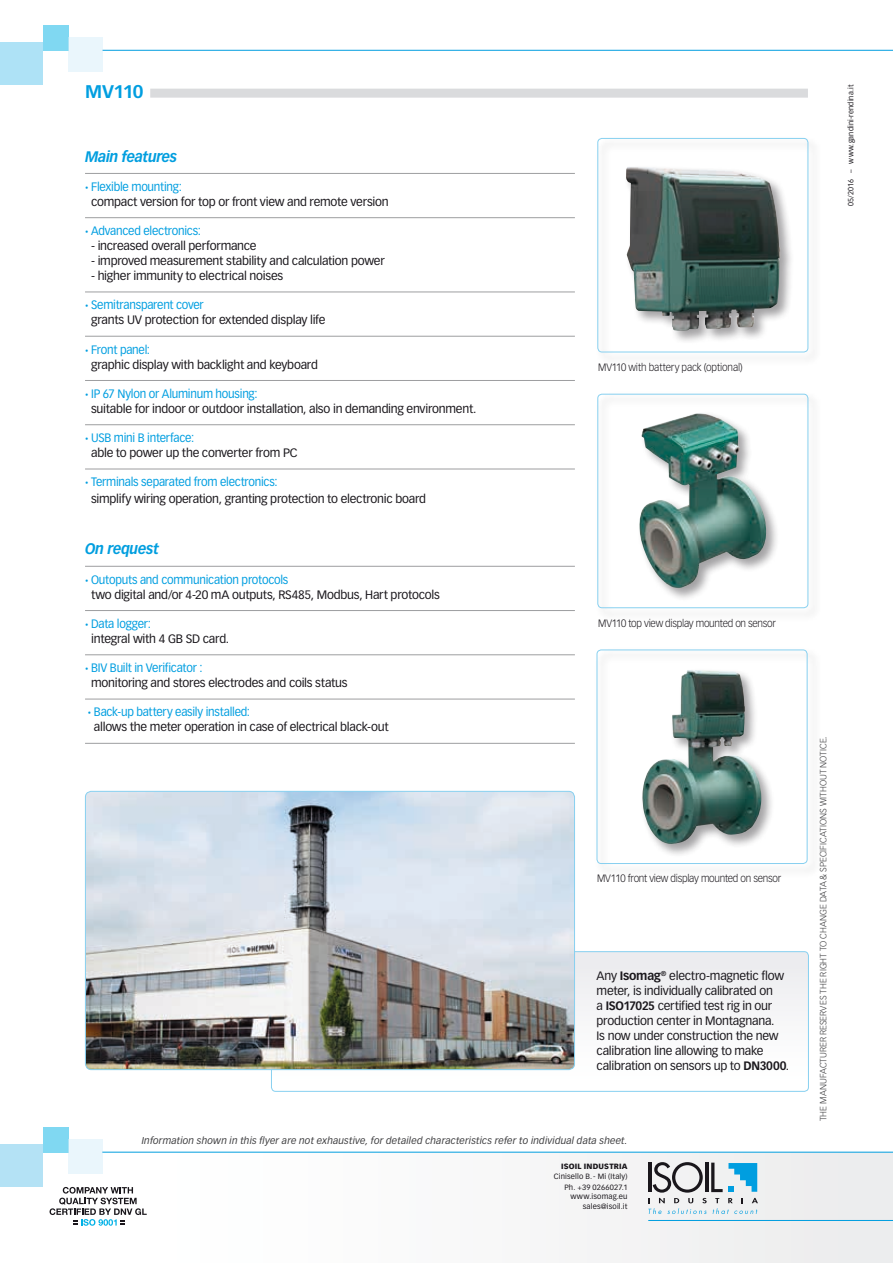
<style>
.page{position:relative;width:893px;height:1263px;background:#fff}
.page>*{position:absolute;margin:0;border:0;box-sizing:border-box;transform-origin:0 0}
.t1{font:700 18px "Vectora LT Std";letter-spacing:-.035em;color:#009ee0}
.t2{font:italic 700 15px "Vectora LT Std";letter-spacing:-.025em;color:#009edf;scale:.95 1}
.t3{font:12px/15px "Vectora LT Std";letter-spacing:-.02em;color:#1a171c}
.t4{font:12px "Vectora LT Std";letter-spacing:-.02em;color:#009ee0;scale:.95 1}
.t5{font:300 10.5px "Vectora LT Std";letter-spacing:-.03em;color:#1a171c;scale:.95 1}
.t6{font:300 10.5px "Vectora LT Std";letter-spacing:-.01em;color:#1a171c;scale:.95 1}
.t7{font:italic 9.75px "Vectora LT Std";letter-spacing:.015em;color:#3e3e40}
.t8{font:300 9px "Vectora LT Std";letter-spacing:.005em;color:#3e3e40}
.t9{font:7.5px/11.1px "Vectora LT Std";letter-spacing:.02em;color:#1a171c;text-align:right}
.t10{font:7.5px "Vectora LT Std";letter-spacing:.02em;color:#1a171c;scale:.95 1}
.t11{font:900 7.5px "Vectora LT Std";letter-spacing:.025em;color:#1a171c}
.s1{font-weight:900;color:#009ee0}
.s2{color:#009ee0}
.s3{font-weight:900}
.s4{font-weight:700}
</style>
<div class="page">
<svg style="left:273px;top:953px;width:534px;height:118px"></svg>
<div style="left:271px;top:951px;width:538px;height:141px;border:1px solid #87d0f0;border-radius:4px"></div>
<div style="left:43px;top:25px;width:26px;height:26px;background:#80d8f2"></div>
<div style="left:69px;top:38px;width:34px;height:34px;background:#eaf6fc"></div>
<div style="left:0;top:43px;width:43px;height:42px;background:#aee2f6"></div>
<hr style="left:103px;top:50px;width:790px;height:1px;background:#009ee0">
<hr style="left:85px;top:173px;width:490px;height:1px;background:#9d9ea0">
<hr style="left:85px;top:217px;width:490px;height:1px;background:#9d9ea0">
<hr style="left:85px;top:292px;width:490px;height:1px;background:#9d9ea0">
<hr style="left:85px;top:336px;width:490px;height:1px;background:#9d9ea0">
<hr style="left:85px;top:380px;width:490px;height:1px;background:#9d9ea0">
<hr style="left:85px;top:424px;width:490px;height:1px;background:#9d9ea0">
<hr style="left:85px;top:469px;width:490px;height:1px;background:#9d9ea0">
<hr style="left:85px;top:566px;width:490px;height:1px;background:#9d9ea0">
<hr style="left:85px;top:610px;width:490px;height:1px;background:#9d9ea0">
<hr style="left:85px;top:654px;width:490px;height:1px;background:#9d9ea0">
<hr style="left:85px;top:699px;width:490px;height:1px;background:#9d9ea0">
<hr style="left:85px;top:743px;width:490px;height:1px;background:#9d9ea0">
<div style="left:150px;top:89px;width:658px;height:9px;background:#dadbdd"></div>
<div style="left:597px;top:138px;width:211px;height:214px;border:1px solid #87d0f0;border-radius:4px"></div>
<div style="left:624px;top:165px;width:170px;height:180px;background:#1a171c;opacity:.4"></div>
<img style="left:626px;top:167px;width:154px;height:164px">
<div style="left:597px;top:394px;width:211px;height:214px;border:1px solid #87d0f0;border-radius:4px"></div>
<div style="left:637px;top:412px;width:143px;height:190px;background:#1a171c;opacity:.4"></div>
<img style="left:637px;top:413px;width:131px;height:176px">
<div style="left:597px;top:649px;width:210px;height:215px;border:1px solid #87d0f0;border-radius:4px"></div>
<div style="left:640px;top:668px;width:135px;height:190px;background:#1a171c;opacity:.4"></div>
<img style="left:642px;top:670px;width:120px;height:175px">
<img style="left:86px;top:791px;width:488px;height:279px">
<div style="left:85px;top:791px;width:490px;height:279px;border:1px solid #87d0f0;border-radius:6px"></div>
<div style="left:104px;top:1152px;width:789px;height:111px;background:#f8f8f8"></div>
<div style="left:43px;top:1127px;width:25px;height:25px;background:#80d8f2"></div>
<div style="left:68px;top:1140px;width:34px;height:34px;background:#eaf6fc"></div>
<div style="left:0;top:1144px;width:43px;height:43px;background:#b4e2f5"></div>
<hr style="left:102px;top:1152px;width:791px;height:1px;background:#009edf">
<hr style="left:648px;top:1220px;width:245px;height:1px;background:#009edf">
<svg style="left:50px;top:1187px;width:97px;height:39px"></svg>
<hr style="left:648px;top:1162px;width:4px;height:30px;background:#1a171c">
<svg style="left:653px;top:1162px;width:50px;height:30px"></svg>
<hr style="left:705px;top:1162px;width:3px;height:30px;background:#1a171c">
<svg style="left:711px;top:1162px;width:46px;height:30px"></svg>
<svg style="left:648px;top:1198px;width:59px;height:16px"></svg>
<svg style="left:713px;top:1198px;width:45px;height:16px"></svg>
<h1 class="t1" style="left:85px;top:81px;width:60px">MV110</h1>
<p class="t2" style="left:85px;top:147px;width:99px">Main features</p>
<p class="t3" style="left:91px;top:179px;width:299px;text-indent:-6px"><span class="s1">·</span> <span class="s2">Flexible mounting:<br></span>compact version for top or front view and remote version</p>
<p class="t4" style="left:85px;top:224px;width:124px"><span class="s3">·</span> Advanced electronics:</p>
<p class="t3" style="left:91px;top:238px;width:167px">- increased overall performance</p>
<p class="t3" style="left:91px;top:253px;width:295px">- improved measurement stability and calculation power</p>
<p class="t3" style="left:91px;top:268px;width:194px">- higher immunity to electrical noises</p>
<p class="t3" style="left:91px;top:298px;width:236px;text-indent:-6px"><span class="s1">·</span> <span class="s2">Semitransparent cover<br></span>grants UV protection for extended display life</p>
<p class="t3" style="left:91px;top:342px;width:228px;text-indent:-6px"><span class="s1">·</span> <span class="s2">Front panel:<br></span>graphic display with backlight and keyboard</p>
<p class="t3" style="left:91px;top:386px;width:387px;text-indent:-6px"><span class="s1">·</span> <span class="s2">IP 67 Nylon or Aluminum housing:<br></span>suitable for indoor or outdoor installation, also in demanding environment.</p>
<p class="t3" style="left:91px;top:430px;width:208px;text-indent:-6px"><span class="s1">·</span> <span class="s2">USB mini B interface:<br></span>able to power up the converter from PC</p>
<p class="t3" style="left:91px;top:474px;width:336px;line-height:16.5px;text-indent:-6px"><span class="s1">·</span> <span class="s2">Terminals separated from electronics:<br></span>simplify wiring operation, granting protection to electronic board</p>
<p class="t2" style="left:85px;top:540px;width:79px">On request</p>
<p class="t3" style="left:91px;top:572px;width:350px;text-indent:-6px"><span class="s1">·</span> <span class="s2">Outoputs and communication protocols<br></span>two digital and/or 4-20 mA outputs, RS485, Modbus, Hart protocols</p>
<p class="t3" style="left:91px;top:616px;width:140px;text-indent:-6px"><span class="s1">·</span> <span class="s2">Data logger:<br></span>integral with 4 GB SD card.</p>
<p class="t3" style="left:91px;top:660px;width:258px;text-indent:-6px"><span class="s1">·</span> <span class="s2">BIV Built in Verificator :<br></span>monitoring and stores electrodes and coils status</p>
<p class="t3" style="left:94px;top:705px;width:296px;text-indent:-6px"><span class="s1">·</span> <span class="s2">Back-up battery easily installed:<br></span>allows the meter operation in case of electrical black-out</p>
<p class="t6" style="left:598px;top:361px;width:154px">MV110 with battery pack (optional)</p>
<p class="t5" style="left:598px;top:617px;width:189px">MV110 top view display mounted on sensor</p>
<p class="t5" style="left:597px;top:872px;width:195px">MV110 front view display mounted on sensor</p>
<p class="t3" style="left:597px;top:968px;width:194px">Any <span class="s4">Isomag</span><sup>®</sup> electro-magnetic flow meter, is individually calibrated on<br>a <span class="s4">ISO17025</span> certified test rig in our production center in Montagnana.<br>Is now under construction the new calibration line allowing to make calibration on sensors up to <span class="s4">DN3000</span>.</p>
<p class="t7" style="left:142px;top:1134px;width:487px">Information shown in this flyer are not exhaustive, for detailed characteristics refer to individual data sheet.</p>
<p class="t11" style="left:561px;top:1162px;width:68px">ISOIL INDUSTRIA</p>
<p class="t9" style="left:554px;top:1171px;width:75px">Cinisello B.- Mi (Italy)<br>Ph. +39 0266027.1</p>
<p class="t9" style="left:570px;top:1192px;width:59px;line-height:10.1px">www.isomag.eu sales@isoil.it</p>
<p class="t10" style="left:847px;top:206px;width:129px;rotate:-90deg">05/2016 – www.gandini-rendina.it</p>
<p class="t8" style="left:818px;top:1121px;width:386px;rotate:-90deg">THE MANUFACTURER RESERVES THE RIGHT TO CHANGE DATA &amp; SPECIFICATIONS WITHOUT NOTICE.</p>
</div>
